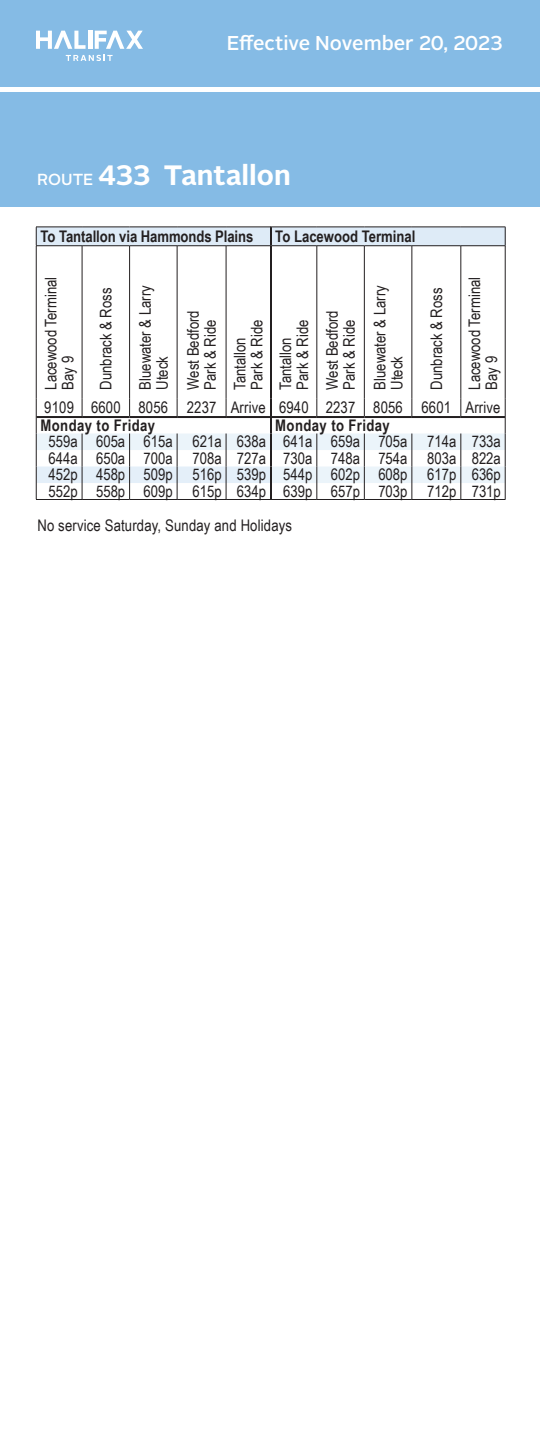
<style>
.page{position:relative;width:540px;height:1440px;background:#fff}
.page>*{position:absolute;margin:0;border:0;box-sizing:border-box;transform-origin:0 0}
.t1{font:700 28px "Alright Sans";color:#fff}
.t2{font:500 20px "Alright Sans";color:#fff}
.t3{font:16px/17px "Arial Narrow";color:#231f20}
.t4{font:700 16px "Arial Narrow";color:#231f20}
.t5{font:700 16px "Arial Narrow";letter-spacing:.025em;color:#231f20}
.s1{font-weight:500;font-size:16px}
</style>
<div class="page">
<div style="left:0;top:0;width:540px;height:86px;background:#85bbe5"></div>
<div style="left:0;top:92px;width:540px;height:115px;background:#85bbe5"></div>
<hr style="left:88px;top:31px;width:4px;height:18px;background:#fff">
<svg style="left:95px;top:31px;width:48px;height:18px"></svg>
<svg style="left:36px;top:31px;width:50px;height:18px"></svg>
<svg style="left:66px;top:55px;width:47px;height:6px"></svg>
<div style="left:36px;top:227px;width:234px;height:19px;background:#deebf7"></div>
<hr style="left:36px;top:227px;width:46px;height:1px;background:#231f20">
<hr style="left:82px;top:227px;width:48px;height:1px;background:#231f20">
<hr style="left:130px;top:227px;width:47px;height:1px;background:#231f20">
<hr style="left:177px;top:227px;width:49px;height:1px;background:#231f20">
<hr style="left:226px;top:227px;width:44px;height:1px;background:#231f20">
<hr style="left:36px;top:245px;width:46px;height:1px;background:#231f20">
<hr style="left:82px;top:245px;width:48px;height:1px;background:#231f20">
<hr style="left:82px;top:246px;width:1px;height:153px;background:#231f20">
<hr style="left:130px;top:245px;width:47px;height:1px;background:#231f20">
<hr style="left:129px;top:246px;width:1px;height:153px;background:#231f20">
<hr style="left:177px;top:245px;width:49px;height:1px;background:#231f20">
<hr style="left:177px;top:246px;width:1px;height:153px;background:#231f20">
<hr style="left:226px;top:245px;width:44px;height:1px;background:#231f20">
<hr style="left:226px;top:246px;width:1px;height:153px;background:#231f20">
<svg style="left:36px;top:227px;width:1px;height:18px"></svg>
<hr style="left:36px;top:246px;width:1px;height:153px;background:#231f20">
<hr style="left:36px;top:499px;width:46px;height:1px;background:#231f20">
<hr style="left:82px;top:499px;width:48px;height:1px;background:#231f20">
<hr style="left:130px;top:499px;width:47px;height:1px;background:#231f20">
<hr style="left:177px;top:499px;width:49px;height:1px;background:#231f20">
<hr style="left:226px;top:499px;width:44px;height:1px;background:#231f20">
<div style="left:271px;top:227px;width:234px;height:19px;background:#deebf7"></div>
<hr style="left:270px;top:227px;width:47px;height:1px;background:#231f20">
<hr style="left:317px;top:227px;width:47px;height:1px;background:#231f20">
<hr style="left:364px;top:227px;width:48px;height:1px;background:#231f20">
<hr style="left:412px;top:227px;width:49px;height:1px;background:#231f20">
<hr style="left:461px;top:227px;width:44px;height:1px;background:#231f20">
<svg style="left:505px;top:227px;width:1px;height:18px"></svg>
<hr style="left:272px;top:245px;width:45px;height:1px;background:#231f20">
<hr style="left:317px;top:245px;width:47px;height:1px;background:#231f20">
<hr style="left:316px;top:246px;width:1px;height:153px;background:#231f20">
<hr style="left:364px;top:245px;width:48px;height:1px;background:#231f20">
<hr style="left:364px;top:246px;width:1px;height:153px;background:#231f20">
<hr style="left:412px;top:245px;width:49px;height:1px;background:#231f20">
<hr style="left:412px;top:246px;width:1px;height:153px;background:#231f20">
<hr style="left:461px;top:245px;width:44px;height:1px;background:#231f20">
<hr style="left:460px;top:246px;width:1px;height:153px;background:#231f20">
<hr style="left:505px;top:246px;width:1px;height:153px;background:#231f20">
<svg style="left:270px;top:227px;width:2px;height:19px"></svg>
<hr style="left:270px;top:246px;width:2px;height:153px;background:#231f20">
<svg style="left:36px;top:399px;width:470px;height:100px"></svg>
<hr style="left:270px;top:499px;width:47px;height:1px;background:#231f20">
<hr style="left:317px;top:499px;width:47px;height:1px;background:#231f20">
<hr style="left:364px;top:499px;width:48px;height:1px;background:#231f20">
<hr style="left:412px;top:499px;width:49px;height:1px;background:#231f20">
<hr style="left:461px;top:499px;width:44px;height:1px;background:#231f20">
<p class="t2" style="left:227px;top:30px;width:277px">Effective November 20, 2023</p>
<h1 class="t1" style="left:37px;top:156px;width:255px"><span class="s1">ROUTE</span> 433 Tantallon</h1>
<p class="t4" style="left:41px;top:224px;width:214px">To Tantallon via Hammonds Plains</p>
<p class="t3" style="left:42px;top:390px;width:114px;rotate:-90deg">Lacewood Terminal<br>Bay 9</p>
<p class="t3" style="left:97px;top:390px;width:104px;rotate:-90deg">Dunbrack &amp; Ross</p>
<p class="t3" style="left:136px;top:390px;width:106px;rotate:-90deg">Bluewater &amp; Larry<br>Uteck</p>
<p class="t4" style="left:275px;top:224px;width:142px">To Lacewood Terminal</p>
<p class="t3" style="left:371px;top:390px;width:106px;rotate:-90deg">Bluewater &amp; Larry<br>Uteck</p>
<p class="t3" style="left:427px;top:390px;width:104px;rotate:-90deg">Dunbrack &amp; Ross</p>
<p class="t3" style="left:466px;top:390px;width:114px;rotate:-90deg">Lacewood Terminal<br>Bay 9</p>
<p class="t3" style="left:279px;top:399px;width:223px">6940 2237 8056 6601 Arrive</p>
<p class="t5" style="left:275px;top:413px;width:116px">Monday to Friday</p>
<p class="t3" style="left:283px;top:433px;width:219px;line-height:16.4px;text-align:justify">641a 659a 705a 714a 733a 730a 748a 754a 803a 822a 544p 602p 608p 617p 636p 639p 657p 703p 712p 731p</p>
<p class="t3" style="left:184px;top:390px;width:81px;rotate:-90deg">West Bedford<br>Park &amp; Ride</p>
<p class="t3" style="left:231px;top:390px;width:71px;rotate:-90deg">Tantallon<br>Park &amp; Ride</p>
<p class="t3" style="left:44px;top:399px;width:223px">9109 6600 8056 2237 Arrive</p>
<p class="t5" style="left:41px;top:413px;width:116px">Monday to Friday</p>
<p class="t3" style="left:49px;top:433px;width:219px;line-height:16.4px;text-align:justify">559a 605a 615a 621a 638a 644a 650a 700a 708a 727a 452p 458p 509p 516p 539p 552p 558p 609p 615p 634p</p>
<p class="t3" style="left:37px;top:517px;width:256px">No service Saturday, Sunday and Holidays</p>
<p class="t3" style="left:277px;top:390px;width:71px;rotate:-90deg">Tantallon<br>Park &amp; Ride</p>
<p class="t3" style="left:323px;top:390px;width:81px;rotate:-90deg">West Bedford<br>Park &amp; Ride</p>
</div>
